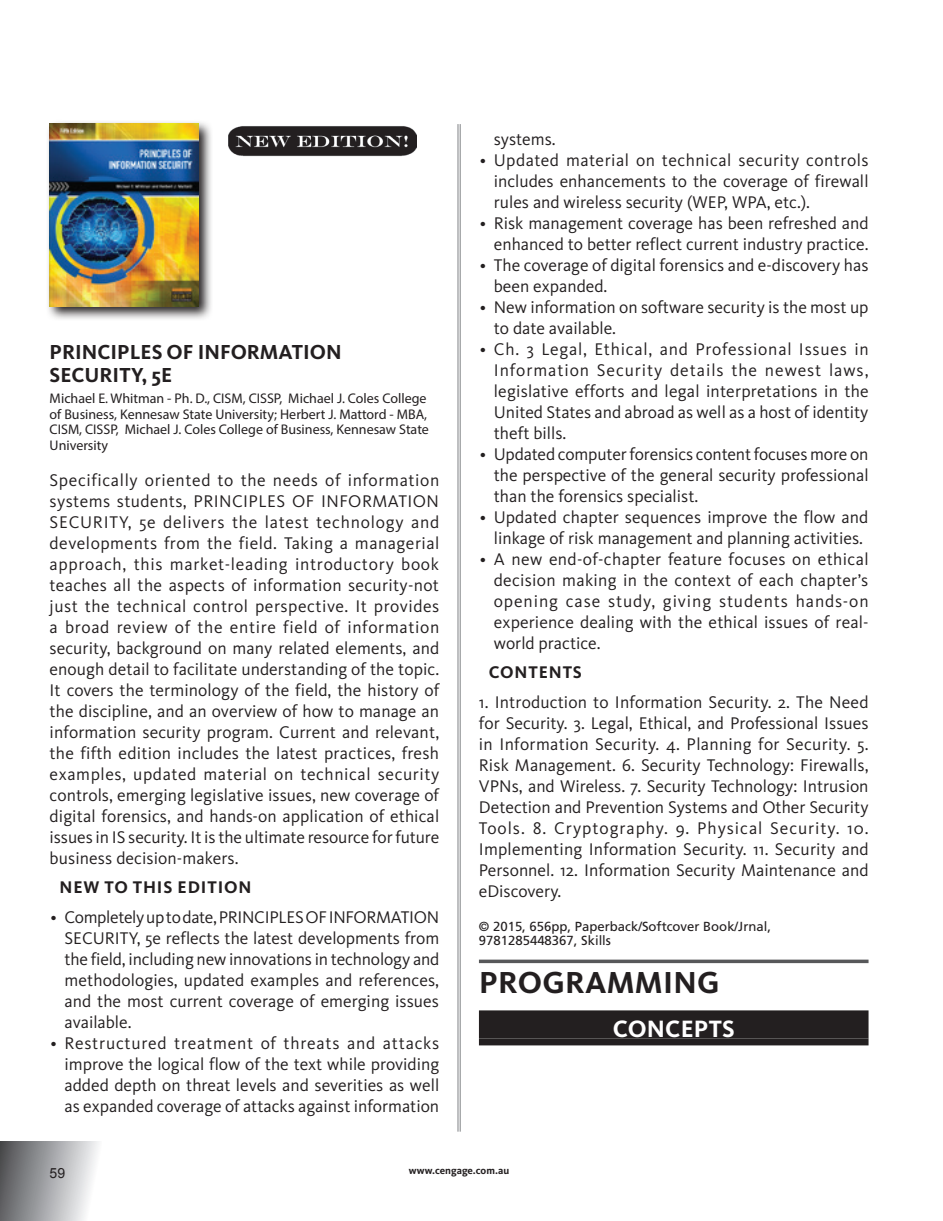
<style>
.page{position:relative;width:943px;height:1221px;background:#fff}
.page>*{position:absolute;margin:0;border:0;box-sizing:border-box;transform-origin:0 0}
.t1{font:700 31.5px "Kievit OT";letter-spacing:.01em;color:#231f20}
.t2{font:700 24.5px "Kievit OT";letter-spacing:.01em;color:#fff}
.t3{font:700 21px "Kievit OT";color:#231f20}
.t4{font:17.5px/21px "Kievit OT";color:#231f20;text-align:justify}
.t5{font:700 17.5px "Kievit OT";color:#231f20}
.t6{font:14px/15.8px "Myriad Pro";color:#231f20}
.t7{font:14px "Arial";color:#231f20}
.t8{font:13.12px/14px "Frutiger LT Std";color:#231f20}
.t9{font:700 10.5px "Kievit OT";color:#231f20}
</style>
<div class="page">
<hr style="left:457px;top:124px;width:1px;height:1007px;background:#808285">
<hr style="left:460px;top:124px;width:1px;height:1007px;background:#808285">
<div style="left:0;top:1141px;width:102px;height:79px;background:linear-gradient(to right,#545559,#fff)"></div>
<svg style="left:48px;top:122px;width:163px;height:197px;background:#a5a299"></svg>
<img style="left:50px;top:124px;width:148px;height:182px">
<svg style="left:479px;top:959px;width:389px;height:4px;background:#707173"></svg>
<div style="left:479px;top:1010px;width:389px;height:28px;background:#231f20"></div>
<div style="left:479px;top:1038px;width:389px;height:7px;background:#231f20"></div>
<img style="left:228px;top:126px;width:189px;height:30px">
<p class="t3" style="left:50px;top:339px;width:13px">PRINCIPLES</p>
<p class="t3" style="left:167px;top:339px;width:45px">OF INFOR</p>
<p class="t3" style="left:260px;top:339px;width:45px">MATION</p>
<p class="t3" style="left:50px;top:362px;width:121px">SECURITY, 5E</p>
<p class="t6" style="left:50px;top:390px;width:381px">Michael E. Whitman - Ph. D., CISM, CISSP, Michael J. Coles College of Business, Kennesaw State University; Herbert J. Mattord - MBA, CISM, CISSP, Michael J. Coles College of Business, Kennesaw State University</p>
<p class="t4" style="left:50px;top:469px;width:391px">Specifically oriented to the needs of information systems students, PRINCIPLES OF INFORMATION SECURITY, 5e delivers the latest technology and developments from the field. Taking a managerial approach, this market-leading introductory book teaches all the aspects of information security-not just the technical control perspective. It provides a broad review of the entire field of information security, background on many related elements, and enough detail to facilitate understanding of the topic.<br>It covers the terminology of the field, the history of the discipline, and an overview of how to manage an information security program. Current and relevant, the fifth edition includes the latest practices, fresh examples, updated material on technical security controls, emerging legislative issues, new coverage of digital forensics, and hands-on application of ethical issues in IS security. It is the ultimate resource for future business decision-makers.</p>
<p class="t5" style="left:60px;top:876px;width:84px">NEW TOTHIS</p>
<p class="t5" style="left:177px;top:876px;width:12px">EDITION</p>
<p class="t4" style="left:64px;top:905px;width:376px;text-indent:-14px">• Completely up to date, PRINCIPLES OF INFORMATION SECURITY, 5e reflects the latest developments from the field, including new innovations in technology and methodologies, updated examples and references, and the most current coverage of emerging issues available.</p>
<p class="t4" style="left:64px;top:1031px;width:376px;text-indent:-14px">• Restructured treatment of threats and attacks improve the logical flow of the text while providing added depth on threat levels and severities as well as expanded coverage of attacks against information</p>
<p class="t4" style="left:494px;top:128px;width:63px">systems.</p>
<p class="t4" style="left:494px;top:149px;width:376px;text-indent:-14px">• Updated material on technical security controls includes enhancements to the coverage of firewall rules and wireless security (WEP, WPA, etc.).</p>
<p class="t4" style="left:480px;top:212px;width:390px;text-align:right">• Risk management coverage has been refreshed and enhanced to better reflect current industry practice.</p>
<p class="t4" style="left:494px;top:254px;width:376px;text-indent:-14px">• The coverage of digital forensics and e-discovery has been expanded.</p>
<p class="t4" style="left:494px;top:296px;width:376px;text-indent:-14px">• New information on software security is the most up to date available.</p>
<p class="t4" style="left:494px;top:338px;width:376px;text-indent:-14px">• Ch. 3 Legal, Ethical, and Professional Issues in Information Security details the newest laws, legislative efforts and legal interpretations in the United States and abroad as well as a host of identity theft bills.</p>
<p class="t4" style="left:494px;top:443px;width:376px;text-indent:-14px">• Updated computer forensics content focuses more on the perspective of the general security professional than the forensics specialist.</p>
<p class="t4" style="left:480px;top:506px;width:390px;text-align:center">• Updated chapter sequences improve the flow and linkage of risk management and planning activities.</p>
<p class="t4" style="left:494px;top:548px;width:376px;text-indent:-14px">• A new end-of-chapter feature focuses on ethical decision making in the context of each chapter’s opening case study, giving students hands-on experience dealing with the ethical issues of real&shy;world practice.</p>
<p class="t5" style="left:489px;top:661px;width:13px">CONTENTS</p>
<p class="t4" style="left:479px;top:691px;width:391px">1. Introduction to Information Security. 2. The Need for Security. 3. Legal, Ethical, and Professional Issues in Information Security. 4. Planning for Security. 5.<br>Risk Management. 6. Security Technology: Firewalls, VPNs, and Wireless. 7. Security Technology: Intrusion Detection and Prevention Systems and Other Security Tools. 8. Cryptography. 9. Physical Security. 10.<br>Implementing Information Security. 11. Security and Personnel. 12. Information Security Maintenance and eDiscovery.</p>
<p class="t8" style="left:479px;top:919px;width:294px">© 2015, 656pp, Paperback/Softcover Book/Jrnal,<br>9781285448367, Skills</p>
<h1 class="t1" style="left:479px;top:962px;width:133px">Prog ramm</h1>
<h1 class="t1" style="left:663px;top:962px;width:53px">ing</h1>
<h2 class="t2" style="left:612px;top:1013px;width:123px">Concepts</h2>
<p class="t7" style="left:50px;top:1163px;width:17px">59</p>
<p class="t9" style="left:409px;top:1164px;width:102px">www.cengage.com.au</p>
</div>
